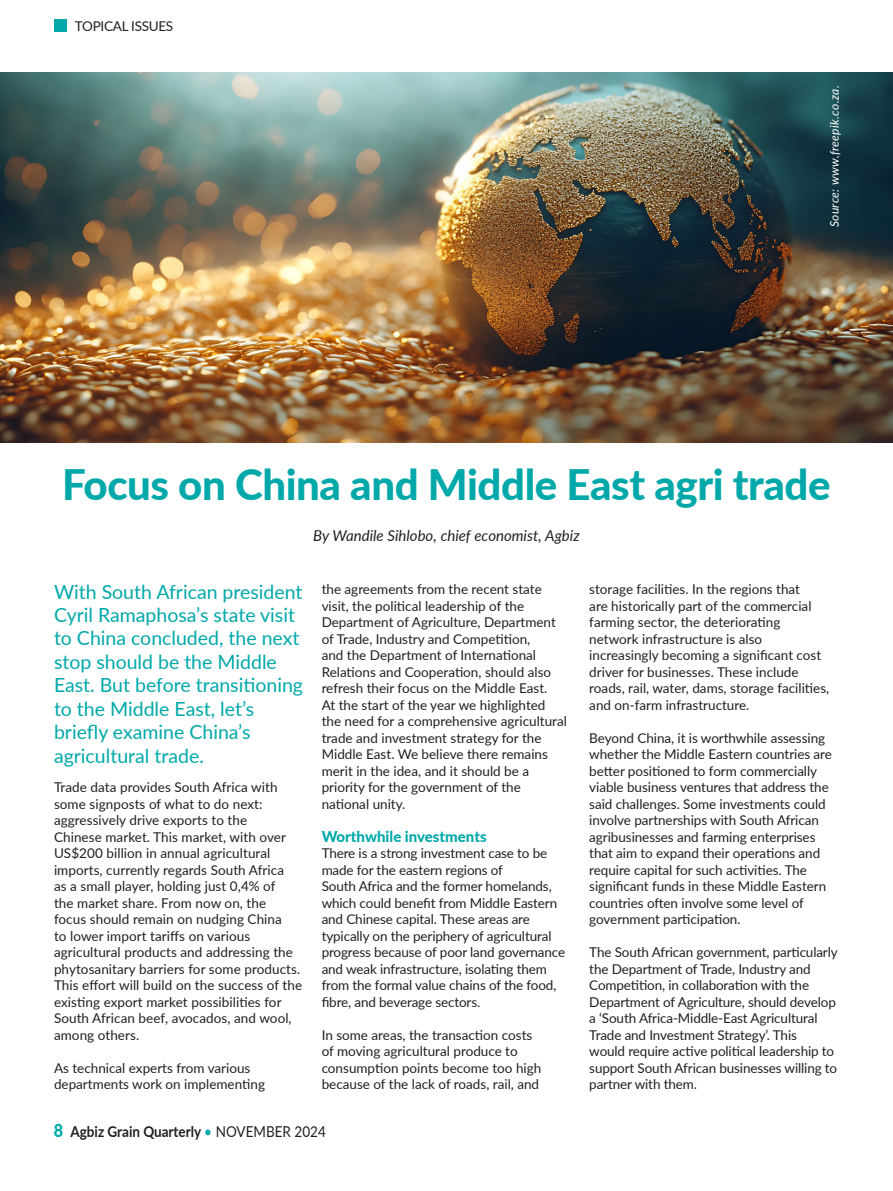
<style>
.page{position:relative;width:893px;height:1191px;background:#fff}
.page>*{position:absolute;margin:0;border:0;box-sizing:border-box;transform-origin:0 0}
.standard_paragraph{font:800 42px "Lato";letter-spacing:-.01em;color:#00a8a9}
.standard_paragraph-2{font:19.5px/23.4px "Lato";color:#00a8a9}
.t1{font:italic 15px "Lato";color:#231f20}
.t2{font:700 15px "Lato";color:#231f20;scale:.9 1}
.standard_paragraph-3{font:800 15px "Lato";color:#00a8a9}
.standard_paragraph-4{font:13.5px/16.5px "Lato";letter-spacing:-.005em;color:#231f20}
.t3{font:italic 12px "Lato";letter-spacing:.03em;color:#fff}
.s1{font-weight:800;font-size:18px;color:#00a8a9}
.s2{font-weight:500;color:#00a8a9}
.s3{font-weight:400}
</style>
<div class="page">
<div style="left:54px;top:19px;width:13px;height:13px;background:#00a8a9"></div>
<img style="left:0;top:73px;width:893px;height:369px">
<p class="standard_paragraph-4" style="left:75px;top:17px;width:100px">TOPICAL ISSUES</p>
<p class="t3" style="left:826px;top:227px;width:143px;rotate:-90deg">Source: www.freepik.co.za.</p>
<p class="standard_paragraph" style="left:62px;top:454px;width:770px">Focus on China and Middle East agri trade</p>
<p class="t1" style="left:313px;top:525px;width:268px">By Wandile Sihlobo, chief economist, Agbiz</p>
<p class="standard_paragraph-2" style="left:54px;top:579px;width:251px">With South African president<br>Cyril Ramaphosa’s state visit to China concluded, the next stop should be the Middle<br>East. But before transitioning to the Middle East, let’s briefly examine China’s agricultural trade.</p>
<p class="standard_paragraph-4" style="left:54px;top:778px;width:250px">Trade data provides South Africa with some signposts of what to do next: aggressively drive exports to the<br>Chinese market. This market, with over US$200 billion in annual agricultural imports, currently regards South Africa<br>as a small player, holding just 0,4% of<br>the market share. From now on, the<br>focus should remain on nudging China<br>to lower import tariffs on various agricultural products and addressing the phytosanitary barriers for some products.<br>This effort will build on the success of the existing export market possibilities for South African beef, avocados, and wool, among others.</p>
<p class="standard_paragraph-4" style="left:54px;top:1059px;width:213px">As technical experts from various departments work on implementing</p>
<p class="standard_paragraph-4" style="left:322px;top:580px;width:247px">the agreements from the recent state visit, the political leadership of the Department of Agriculture, Department of Trade, Industry and Competition,<br>and the Department of International Relations and Cooperation, should also refresh their focus on the Middle East.<br>At the start of the year we highlighted the need for a comprehensive agricultural trade and investment strategy for the Middle East. We believe there remains merit in the idea, and it should be a priority for the government of the national unity.</p>
<p class="standard_paragraph-3" style="left:322px;top:825px;width:166px">Worthwhile investments</p>
<p class="standard_paragraph-4" style="left:322px;top:844px;width:245px">There is a strong investment case to be made for the eastern regions of<br>South Africa and the former homelands, which could benefit from Middle Eastern and Chinese capital. These areas are typically on the periphery of agricultural progress because of poor land governance and weak infrastructure, isolating them from the formal value chains of the food, fibre, and beverage sectors.</p>
<p class="standard_paragraph-4" style="left:322px;top:1026px;width:221px">In some areas, the transaction costs of moving agricultural produce to consumption points become too high because of the lack of roads, rail, and</p>
<p class="t2" style="left:54px;top:1120px;width:304px"><span class="s1">8</span> Agbiz Grain Quarterly <span class="s2">•</span> <span class="s3">NOVEMBER 2024</span></p>
<p class="standard_paragraph-4" style="left:589px;top:580px;width:241px">storage facilities. In the regions that<br>are historically part of the commercial farming sector, the deteriorating network infrastructure is also increasingly becoming a significant cost driver for businesses. These include roads, rail, water, dams, storage facilities, and on-farm infrastructure.</p>
<p class="standard_paragraph-4" style="left:589px;top:729px;width:244px">Beyond China, it is worthwhile assessing whether the Middle Eastern countries are better positioned to form commercially viable business ventures that address the said challenges. Some investments could involve partnerships with South African agribusinesses and farming enterprises that aim to expand their operations and require capital for such activities. The significant funds in these Middle Eastern countries often involve some level of government participation.</p>
<p class="standard_paragraph-4" style="left:589px;top:943px;width:250px">The South African government, particularly the Department of Trade, Industry and Competition, in collaboration with the Department of Agriculture, should develop a ‘South Africa-Middle-East Agricultural Trade and Investment Strategy’. This<br>would require active political leadership to support South African businesses willing to partner with them.</p>
</div>
